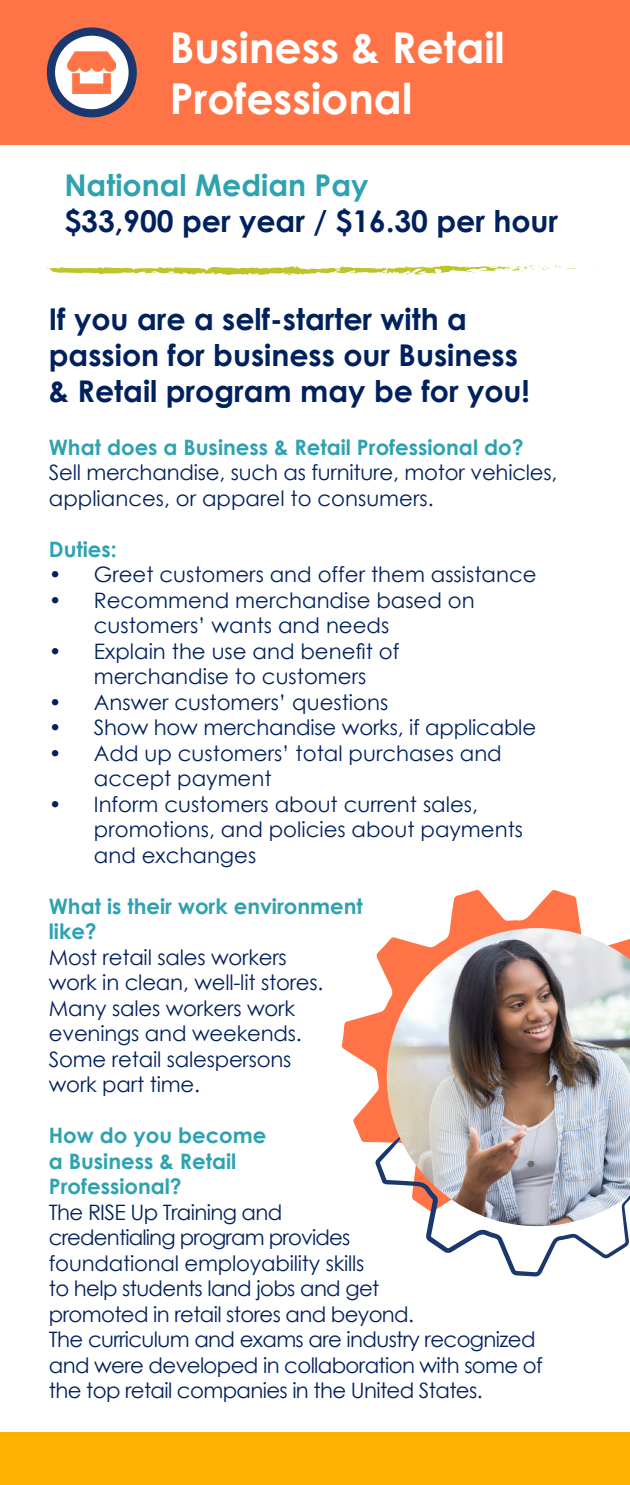
<style>
.page{position:relative;width:630px;height:1485px;background:#fff}
.page>*{position:absolute;margin:0;border:0;box-sizing:border-box;transform-origin:0 0}
.t1{font:700 42.5px/51px "Century Gothic";color:#fff}
.t2{font:700 30px/36px "Century Gothic";color:#00215d}
.t3{font:700 30px "Century Gothic";color:#2ea2b1}
.t4{font:21.25px/25.5px "Century Gothic";letter-spacing:-.01em;color:#00215d}
.t5{font:21.25px/25.5px "Century Gothic";letter-spacing:-.03em;color:#00215d}
.t6{font:700 21.25px/25.5px "Century Gothic";color:#2ea2b1}
.s1{font-weight:700;color:#2ea2b1}
</style>
<div class="page">
<div style="left:0;top:1433px;width:630px;height:52px;background:#ffb300"></div>
<div style="left:0;top:0;width:630px;height:145px;background:#ff7446"></div>
<svg style="left:51px;top:32px;width:82px;height:81px;fill:#fff"></svg>
<img style="left:68px;top:52px;width:48px;height:41px">
<div style="left:47px;top:27px;width:90px;height:90px;border:8px solid #1a386e;border-radius:50%"></div>
<svg style="left:342px;top:890px;width:239px;height:253px"></svg>
<svg style="left:375px;top:1124px;width:254px;height:153px"></svg>
<img style="left:387px;top:928px;width:243px;height:298px">
<svg style="left:46px;top:265px;width:534px;height:11px"></svg>
<p class="t1" style="left:170px;top:20px;width:336px">Business &amp; Retail<br>Professional</p>
<p class="t3" style="left:64px;top:162px;width:306px">National Median Pay</p>
<p class="t2" style="left:64px;top:202px;width:495px">$33,900 per year / $16.30 per hour</p>
<p class="t2" style="left:49px;top:300px;width:483px">If you are a self-starter with a passion for business our Business &amp; Retail program may be for you!</p>
<p class="t6" style="left:49px;top:433px;width:476px">What does a Business &amp; Retail Professional do?</p>
<p class="t4" style="left:49px;top:460px;width:510px">Sell merchandise, such as furniture, motor vehicles, appliances, or apparel to consumers.</p>
<p class="t6" style="left:49px;top:535px;width:70px">Duties:</p>
<p class="t4" style="left:49px;top:562px;width:489px">• Greet customers and offer them assistance</p>
<p class="t4" style="left:94px;top:587px;width:382px;text-indent:-45px">• Recommend merchandise based on customers’ wants and needs</p>
<p class="t4" style="left:49px;top:638px;width:352px;text-align:center">• Explain the use and benefit of merchandise to customers</p>
<p class="t4" style="left:49px;top:689px;width:341px">• Answer customers’ questions</p>
<p class="t4" style="left:49px;top:715px;width:489px">• Show how merchandise works, if applicable</p>
<p class="t4" style="left:94px;top:740px;width:410px;text-indent:-45px">• Add up customers’ total purchases and accept payment</p>
<p class="t4" style="left:94px;top:791px;width:431px;text-indent:-45px">• Inform customers about current sales, promotions, and policies about payments and exchanges</p>
<p class="t6" style="left:49px;top:892px;width:316px">What is their work environment like?</p>
<p class="t4" style="left:49px;top:944px;width:276px">Most retail sales workers work in clean, well-lit stores.<br>Many sales workers work evenings and weekends.<br>Some retail salespersons work part time.</p>
<p class="t5" style="left:49px;top:1123px;width:496px"><span class="s1">How do you become<br>a Business &amp; Retail<br>Professional?<br></span>The RISE Up Training and<br>credentialing program provides<br>foundational employability skills<br>to help students land jobs and get<br>promoted in retail stores and beyond.<br>The curriculum and exams are industry recognized and were developed in collaboration with some of the top retail companies in the United States.</p>
</div>
